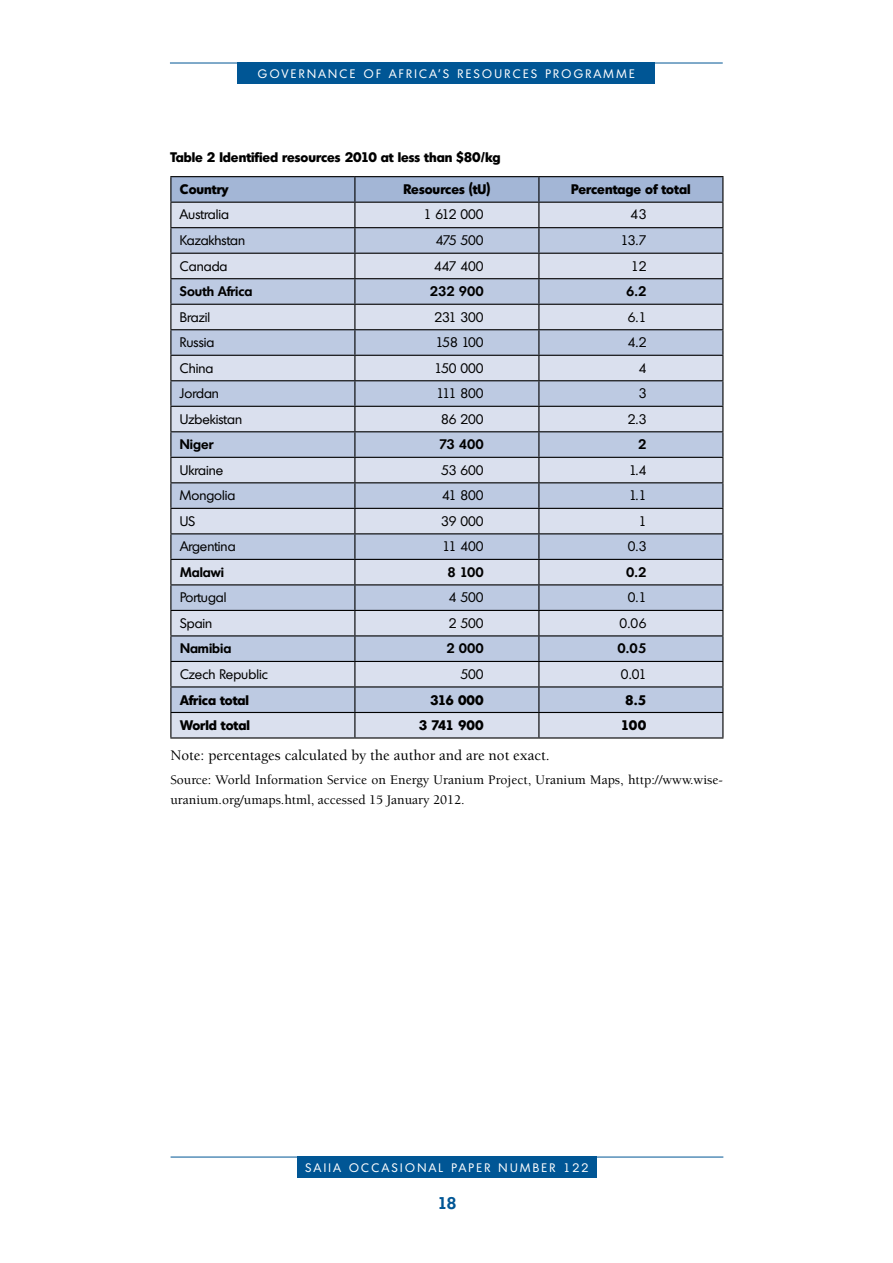
<style>
.page{position:relative;width:893px;height:1263px;background:#fff}
.page>*{position:absolute;margin:0;border:0;box-sizing:border-box;transform-origin:0 0}
.t1{font:600 16.5px "Montreal";color:#005695}
.t2{font:500 15px "Berkeley Std";color:#000}
.t3{font:13.5px "Montreal";color:#000}
.t4{font:500 13.5px/19.5px "Berkeley Std";color:#000}
.t5{font:700 13.5px "Montreal";color:#000}
.t6{font:600 13.5px "Montreal";color:#000}
.t7{font:12px "Montreal";letter-spacing:.2em;color:#fff}
</style>
<div class="page">
<hr style="left:170px;top:63px;width:553px;height:1px;background:#005695">
<hr style="left:171px;top:1157px;width:552px;height:1px;background:#005695">
<div style="left:297px;top:1157px;width:299px;height:21px;background:#005695"></div>
<div style="left:238px;top:63px;width:417px;height:21px;background:#005695"></div>
<hr style="left:170px;top:176px;width:185px;height:1px;background:#000">
<hr style="left:355px;top:176px;width:184px;height:1px;background:#000">
<hr style="left:539px;top:176px;width:184px;height:1px;background:#000">
<svg style="left:170px;top:177px;width:553px;height:560px;background:#c0c9db"></svg>
<hr style="left:170px;top:737px;width:185px;height:1px;background:#000">
<hr style="left:355px;top:737px;width:184px;height:1px;background:#000">
<hr style="left:539px;top:737px;width:184px;height:1px;background:#000">
<p class="t7" style="left:258px;top:66px;width:43px">Go vernance</p>
<p class="t7" style="left:364px;top:66px;width:51px">of Africa</p>
<p class="t7" style="left:439px;top:66px;width:38px">’s Resources</p>
<p class="t7" style="left:545px;top:66px;width:19px">Programme</p>
<p class="t5" style="left:170px;top:148px;width:332px">Table 2 Identified resources 2010 at less than $80/kg</p>
<p class="t5" style="left:180px;top:181px;width:50px">Country</p>
<p class="t5" style="left:403px;top:181px;width:89px">Resources (tU)</p>
<p class="t5" style="left:571px;top:181px;width:121px">Percentage of total</p>
<p class="t3" style="left:180px;top:206px;width:51px">Australia</p>
<p class="t3" style="left:424px;top:206px;width:61px">1 612 000</p>
<p class="t3" style="left:630px;top:206px;width:17px">43</p>
<p class="t3" style="left:180px;top:232px;width:67px">Kazakhstan</p>
<p class="t3" style="left:436px;top:232px;width:49px">475 500</p>
<p class="t3" style="left:621px;top:232px;width:27px">13.7</p>
<p class="t3" style="left:180px;top:257px;width:49px">Canada</p>
<p class="t3" style="left:434px;top:257px;width:51px">447 400</p>
<p class="t3" style="left:631px;top:257px;width:17px">12</p>
<p class="t6" style="left:180px;top:283px;width:74px">South Africa</p>
<p class="t6" style="left:430px;top:283px;width:55px">232 900</p>
<p class="t6" style="left:626px;top:283px;width:22px">6.2</p>
<p class="t3" style="left:180px;top:308px;width:32px">Brazil</p>
<p class="t3" style="left:434px;top:308px;width:51px">231 300</p>
<p class="t3" style="left:628px;top:308px;width:20px">6.1</p>
<p class="t3" style="left:180px;top:334px;width:36px">Russia</p>
<p class="t3" style="left:436px;top:334px;width:49px">158 100</p>
<p class="t3" style="left:628px;top:334px;width:20px">4.2</p>
<p class="t3" style="left:180px;top:360px;width:35px">China</p>
<p class="t3" style="left:435px;top:360px;width:51px">150 000</p>
<p class="t3" style="left:639px;top:360px;width:9px">4</p>
<p class="t3" style="left:180px;top:385px;width:40px">Jordan</p>
<p class="t3" style="left:436px;top:385px;width:49px">111 800</p>
<p class="t3" style="left:639px;top:385px;width:9px">3</p>
<p class="t3" style="left:180px;top:411px;width:64px">Uzbekistan</p>
<p class="t3" style="left:441px;top:411px;width:44px">86 200</p>
<p class="t3" style="left:628px;top:411px;width:20px">2.3</p>
<p class="t6" style="left:180px;top:436px;width:35px">Niger</p>
<p class="t6" style="left:439px;top:436px;width:46px">73 400</p>
<p class="t6" style="left:638px;top:436px;width:10px">2</p>
<p class="t3" style="left:180px;top:462px;width:45px">Ukraine</p>
<p class="t3" style="left:441px;top:462px;width:44px">53 600</p>
<p class="t3" style="left:629px;top:462px;width:19px">1.4</p>
<p class="t3" style="left:180px;top:487px;width:57px">Mongolia</p>
<p class="t3" style="left:442px;top:487px;width:43px">41 800</p>
<p class="t3" style="left:629px;top:487px;width:19px">1.1</p>
<p class="t3" style="left:180px;top:513px;width:17px">US</p>
<p class="t3" style="left:441px;top:513px;width:44px">39 000</p>
<p class="t3" style="left:639px;top:513px;width:9px">1</p>
<p class="t3" style="left:180px;top:538px;width:57px">Argentina</p>
<p class="t3" style="left:443px;top:538px;width:43px">11 400</p>
<p class="t3" style="left:628px;top:538px;width:20px">0.3</p>
<p class="t6" style="left:180px;top:563px;width:46px">Malawi</p>
<p class="t6" style="left:448px;top:563px;width:38px">8 100</p>
<p class="t6" style="left:626px;top:563px;width:22px">0.2</p>
<p class="t3" style="left:180px;top:589px;width:48px">Portugal</p>
<p class="t3" style="left:449px;top:589px;width:36px">4 500</p>
<p class="t3" style="left:628px;top:589px;width:20px">0.1</p>
<p class="t3" style="left:180px;top:615px;width:34px">Spain</p>
<p class="t3" style="left:449px;top:615px;width:36px">2 500</p>
<p class="t3" style="left:620px;top:615px;width:28px">0.06</p>
<p class="t6" style="left:180px;top:640px;width:53px">Namibia</p>
<p class="t6" style="left:447px;top:640px;width:39px">2 000</p>
<p class="t6" style="left:617px;top:640px;width:31px">0.05</p>
<p class="t3" style="left:180px;top:666px;width:89px">Czech Republic</p>
<p class="t3" style="left:460px;top:666px;width:25px">500</p>
<p class="t3" style="left:621px;top:666px;width:27px">0.01</p>
<p class="t5" style="left:180px;top:691px;width:71px">Africa total</p>
<p class="t5" style="left:430px;top:691px;width:55px">316 000</p>
<p class="t5" style="left:625px;top:691px;width:23px">8.5</p>
<p class="t5" style="left:180px;top:717px;width:71px">World total</p>
<p class="t5" style="left:419px;top:717px;width:66px">3 741 900</p>
<p class="t5" style="left:621px;top:717px;width:27px">100</p>
<p class="t2" style="left:170px;top:748px;width:381px">Note: percentages calculated by the author and are not exact.</p>
<p class="t4" style="left:170px;top:770px;width:554px">Source: World Information Service on Energy Uranium Project, Uranium Maps, http://www.wise&shy;uranium.org/umaps.html, accessed 15 January 2012.</p>
<p class="t7" style="left:305px;top:1160px;width:284px">SAIIA OCCASIONAL PAPER NUMBER 122</p>
<p class="t1" style="left:437px;top:1192px;width:21px">18</p>
</div>
